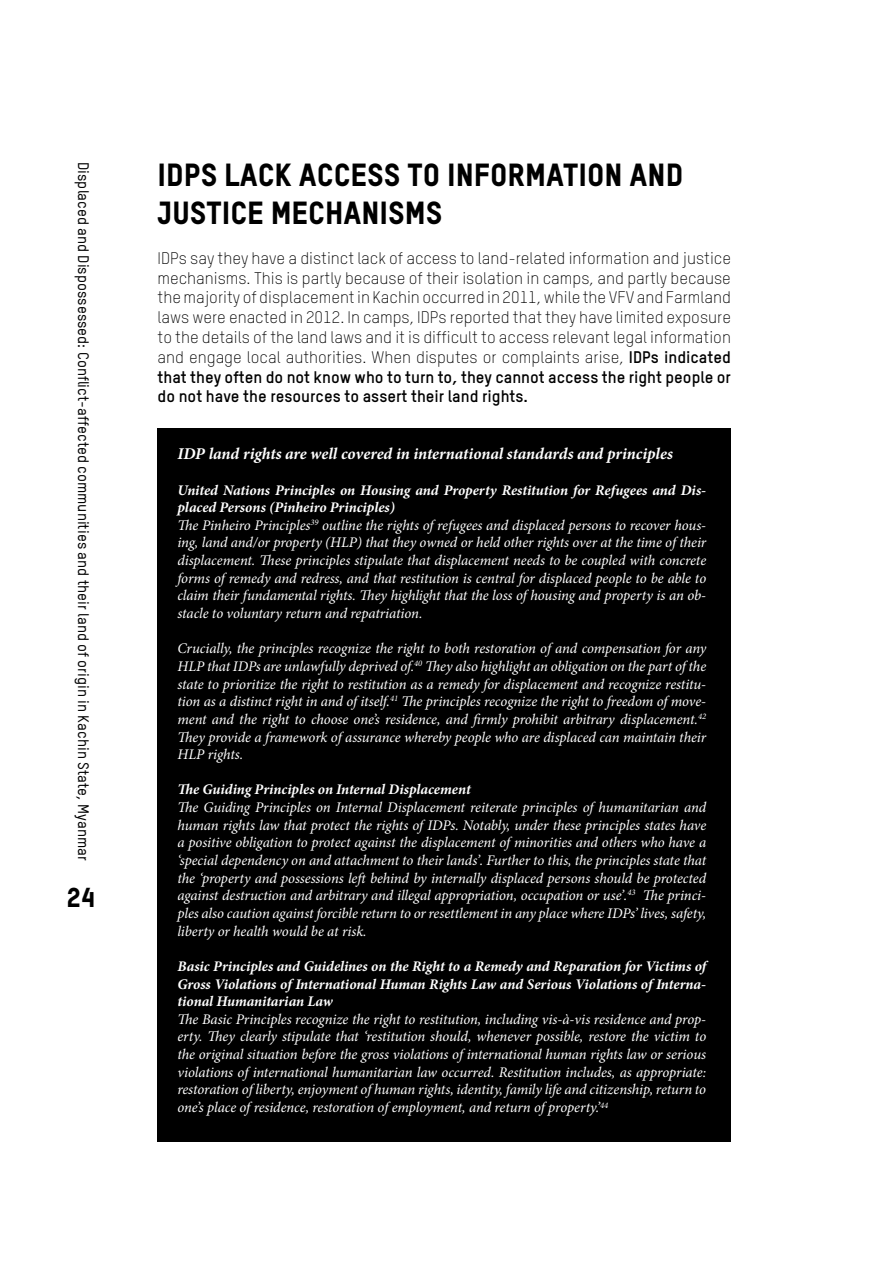
<style>
.page{position:relative;width:893px;height:1263px;background:#fff}
.page>*{position:absolute;margin:0;border:0;box-sizing:border-box;transform-origin:0 0}
.t1{font:31.5px/37.8px "TSTARPRO Headline";color:#000}
.t2{font:27px "TSTARPRO Headline";color:#000}
.t3{font:300 16.5px/19.8px "TSTARPRO";color:#000;text-align:justify}
.t4{font:italic 700 16.5px "Minion Pro";letter-spacing:-.005em;color:#fff}
.t5{font:500 15px "TSTARPRO";color:#000}
.t6{font:italic 14.7px/17.7px "Minion Pro";letter-spacing:-.01em;color:#fff;text-align:justify}
.t7{font:italic 700 14.7px/17.7px "Minion Pro";letter-spacing:-.005em;color:#fff;text-align:justify}
.s1{font-weight:700}
</style>
<div class="page">
<div style="left:158px;top:428px;width:573px;height:713px;background:#000"></div>
<p class="t5" style="left:93px;top:162px;width:700px;rotate:90deg">Displaced and Dispossessed: Conflict-affected communities and their land of origin in Kachin State, Myanmar</p>
<h2 class="t2" style="left:67px;top:881px;width:30px">24</h2>
<h1 class="t1" style="left:158px;top:155px;width:527px">IDPS LACK ACCESS TO INFORMATION AND<br>JUSTICE MECHANISMS</h1>
<p class="t3" style="left:158px;top:248px;width:575px">IDPs say they have a distinct lack of access to land-related information and justice mechanisms. This is partly because of their isolation in camps, and partly because the majority of displacement in Kachin occurred in 2011, while the VFV and Farmland laws were enacted in 2012. In camps, IDPs reported that they have limited exposure to the details of the land laws and it is difficult to access relevant legal information and engage local authorities. When disputes or complaints arise, <span class="s1">IDPs indicated that they often do not know who to turn to, they cannot access the right people or do not have the resources to assert their land rights.</span></p>
<p class="t4" style="left:177px;top:442px;width:497px">IDP land rights are well covered in international standards and principles</p>
<p class="t6" style="left:177px;top:481px;width:530px;text-align:left"><span class="s1">United Nations Principles on Housing and Property Restitution for Refugees and Dis&shy;placed Persons (Pinheiro Principles)<br></span>The Pinheiro Principles<sup>39</sup> outline the rights of refugees and displaced persons to recover hous&shy;ing, land and/or property (HLP) that they owned or held other rights over at the time of their displacement. These principles stipulate that displacement needs to be coupled with concrete forms of remedy and redress, and that restitution is central for displaced people to be able to claim their fundamental rights. They highlight that the loss of housing and property is an ob&shy;stacle to voluntary return and repatriation.</p>
<p class="t6" style="left:177px;top:640px;width:530px">Crucially, the principles recognize the right to both restoration of and compensation for any HLP that IDPs are unlawfully deprived of.<sup>40</sup> They also highlight an obligation on the part of the state to prioritize the right to restitution as a remedy for displacement and recognize restitu&shy;tion as a distinct right in and of itself.<sup>41</sup> The principles recognize the right to freedom of move&shy;ment and the right to choose one’s residence, and firmly prohibit arbitrary displacement.<sup>42<br></sup>They provide a framework of assurance whereby people who are displaced can maintain their HLP rights.</p>
<p class="t7" style="left:177px;top:781px;width:295px">The Guiding Principles on Internal Displacement</p>
<p class="t6" style="left:177px;top:798px;width:530px">The Guiding Principles on Internal Displacement reiterate principles of humanitarian and human rights law that protect the rights of IDPs. Notably, under these principles states have a positive obligation to protect against the displacement of minorities and others who have a ‘special dependency on and attachment to their lands’. Further to this, the principles state that the ‘property and possessions left behind by internally displaced persons should be protected against destruction and arbitrary and illegal appropriation, occupation or use’.<sup>43</sup> The princi&shy;ples also caution against forcible return to or resettlement in any place where IDPs’ lives, safety, liberty or health would be at risk.</p>
<p class="t7" style="left:177px;top:957px;width:530px">Basic Principles and Guidelines on the Right to a Remedy and Reparation for Victims of Gross Violations of International Human Rights Law and Serious Violations of Interna&shy;tional Humanitarian Law</p>
<p class="t6" style="left:177px;top:1010px;width:530px">The Basic Principles recognize the right to restitution, including vis-à-vis residence and prop&shy;erty. They clearly stipulate that ‘restitution should, whenever possible, restore the victim to the original situation before the gross violations of international human rights law or serious violations of international humanitarian law occurred. Restitution includes, as appropriate: restoration of liberty, enjoyment of human rights, identity, family life and citizenship, return to one’s place of residence, restoration of employment, and return of property.’<sup>44</sup></p>
</div>
